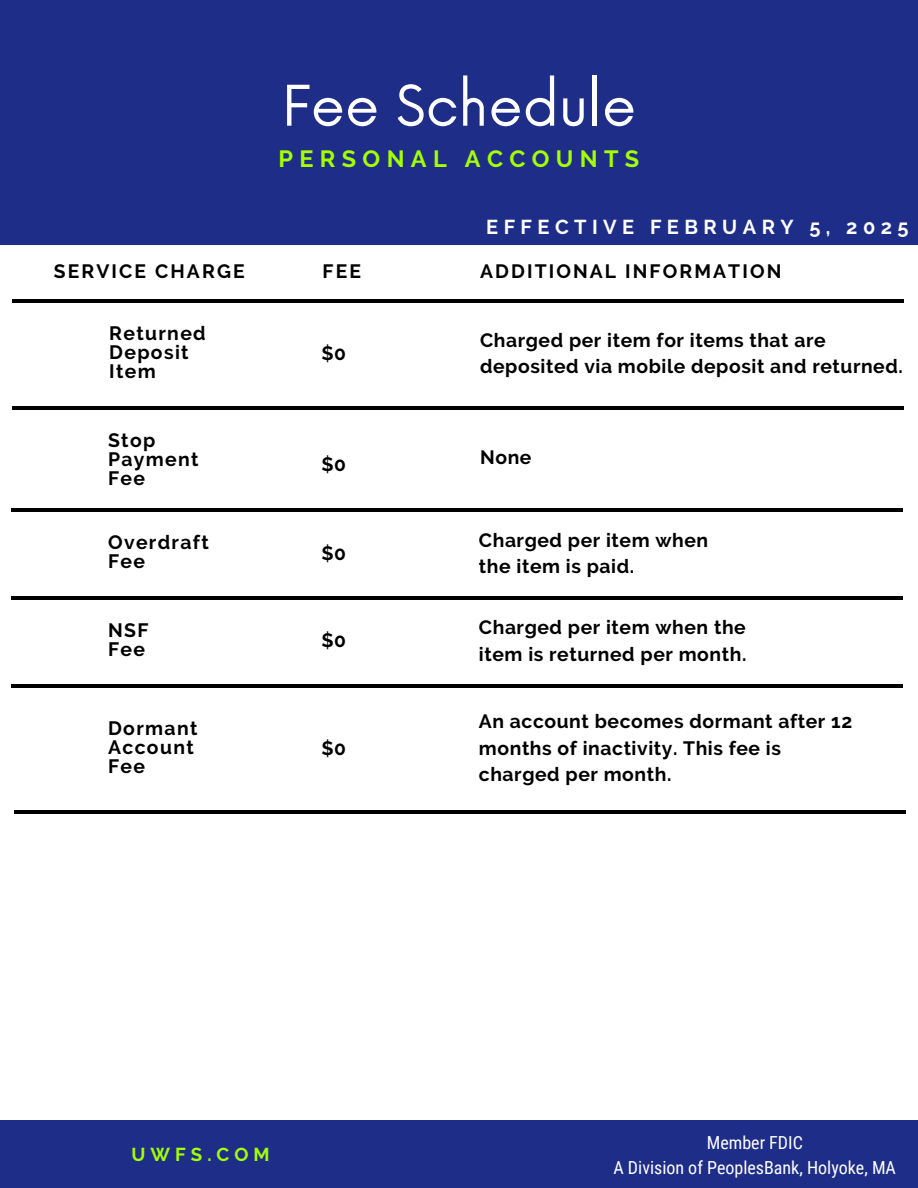
<style>
.page{position:relative;width:918px;height:1188px;background:#fff}
.page>*{position:absolute;margin:0;border:0;box-sizing:border-box;transform-origin:0 0}
.t1{font:54.6px "Now";color:#fff}
.t2{font:700 23.4px "Raleway";letter-spacing:.27em;color:#a4ff00}
.t3{font:700 20.1px "Raleway";letter-spacing:.27em;color:#fff}
.t4{font:700 19.35px/26.4px "Raleway";letter-spacing:.03em;color:#000}
.t5{font:700 19.35px/19.2px "Raleway";letter-spacing:.07em;color:#000}
.t6{font:700 19.35px "Raleway";letter-spacing:.11em;color:#000}
.t7{font:700 18.6px "Raleway";letter-spacing:.27em;color:#a4ff00}
.t8{font:18px "Roboto Condensed";color:#fff}
</style>
<div class="page">
<div style="left:0;top:0;width:918px;height:244px;background:#1e2e88"></div>
<hr style="left:13px;top:299px;width:891px;height:4px;background:#000">
<hr style="left:13px;top:406px;width:891px;height:4px;background:#000">
<hr style="left:12px;top:508px;width:891px;height:4px;background:#000">
<hr style="left:12px;top:596px;width:891px;height:4px;background:#000">
<hr style="left:12px;top:684px;width:891px;height:4px;background:#000">
<hr style="left:14px;top:810px;width:891px;height:4px;background:#000">
<div style="left:0;top:1120px;width:918px;height:68px;background:#1e2e88"></div>
<p class="t1" style="left:282px;top:75px;width:356px">Fee Schedule</p>
<h1 class="t2" style="left:279px;top:145px;width:362px">PERSONAL ACCOUNTS</h1>
<p class="t3" style="left:486px;top:215px;width:424px">EFFECTIVE FEBRUARY 5, 2025</p>
<h4 class="t6" style="left:54px;top:260px;width:192px">SERVICE CHARGE</h4>
<h4 class="t4" style="left:323px;top:258px;width:40px">FEE</h4>
<p class="t6" style="left:480px;top:259px;width:303px">ADDITIONAL INFORMATION</p>
<h2 class="t5" style="left:109px;top:324px;width:98px">Returned<br>Deposit<br>Item</h2>
<h4 class="t5" style="left:108px;top:431px;width:92px">Stop<br>Payment<br>Fee</h4>
<h4 class="t5" style="left:108px;top:533px;width:102px">Overdraft<br>Fee</h4>
<h4 class="t4" style="left:108px;top:621px;width:42px;line-height:19.2px">NSF<br>Fee</h4>
<p class="t5" style="left:108px;top:718px;width:91px">Dormant<br>Account<br>Fee</p>
<h3 class="t4" style="left:321px;top:340px;width:26px">$0</h3>
<h3 class="t4" style="left:480px;top:327px;width:424px">Charged per item for items that are deposited via mobile deposit and returned.</h3>
<p class="t4" style="left:321px;top:451px;width:26px">$0</p>
<h4 class="t4" style="left:480px;top:444px;width:53px">None</h4>
<h4 class="t4" style="left:321px;top:540px;width:26px">$0</h4>
<h4 class="t4" style="left:479px;top:527px;width:231px">Charged per item when the item is paid.</h4>
<h4 class="t4" style="left:321px;top:627px;width:26px">$0</h4>
<p class="t4" style="left:479px;top:614px;width:269px">Charged per item when the item is returned per month.</p>
<h3 class="t4" style="left:321px;top:735px;width:26px">$0</h3>
<h3 class="t4" style="left:479px;top:708px;width:375px">An account becomes dormant after 12 months of inactivity. This fee is charged per month.</h3>
<h4 class="t7" style="left:131px;top:1144px;width:140px">UWFS.COM</h4>
<h4 class="t8" style="left:707px;top:1132px;width:98px">Member FDIC</h4>
<h4 class="t8" style="left:614px;top:1157px;width:284px">A Division of PeoplesBank, Holyoke, MA</h4>
</div>
